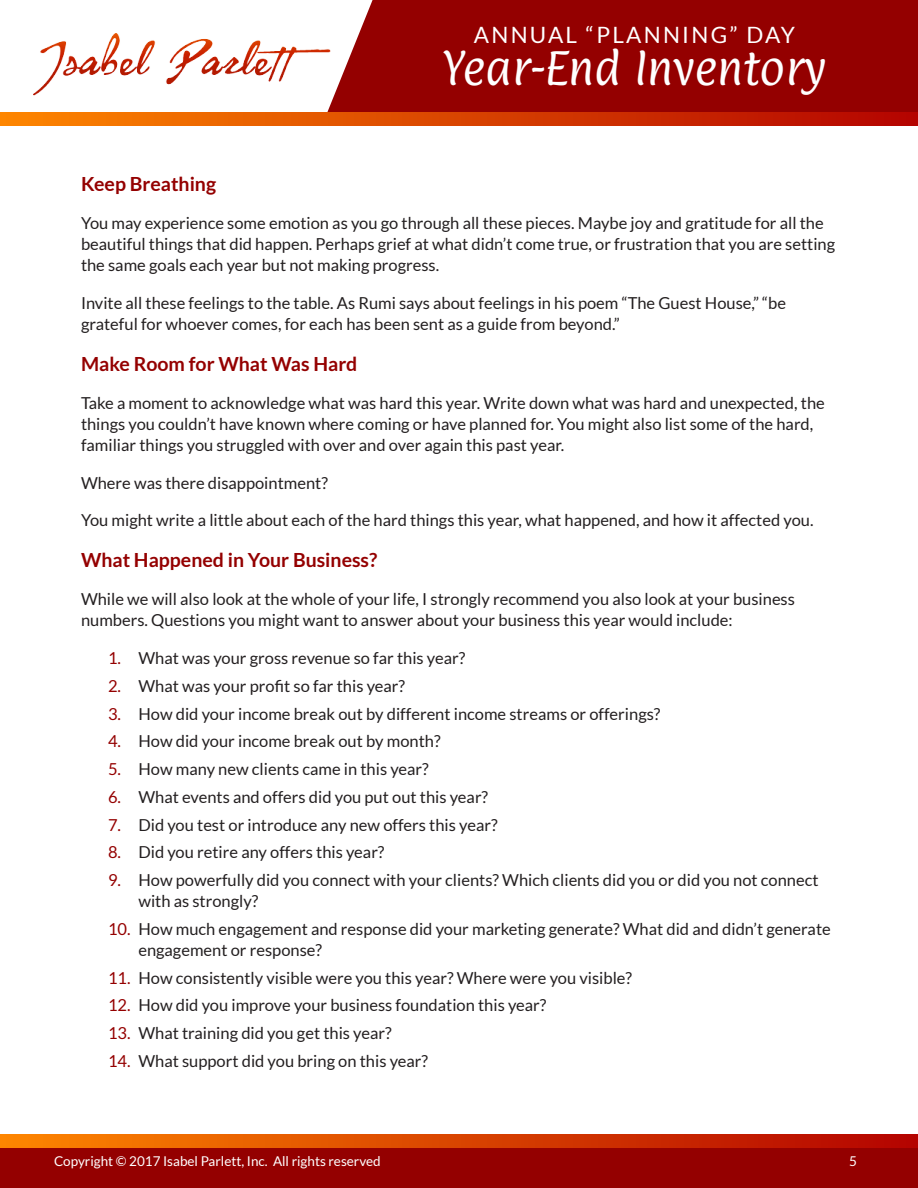
<style>
.page{position:relative;width:918px;height:1188px;background:#fff}
.page>*{position:absolute;margin:0;border:0;box-sizing:border-box;transform-origin:0 0}
.t1{font:39px "Paprika";color:#fff}
.t2{font:22.5px "Lato";letter-spacing:.1em;color:#fff}
.Subhead_Red{font:700 19.5px "Lato";color:#940000}
.Main_Body_Paragraph{font:16.5px/21px "Lato";color:#231f20}
.t3{font:13.5px "Lato";color:#fff}
.s1{color:#940000}
</style>
<div class="page">
<div style="left:327px;top:0;width:591px;height:112px;background:#940000"></div>
<svg style="left:0;top:112px;width:918px;height:14px;background:#d84400"></svg>
<div style="left:0;top:1139px;width:918px;height:49px;background:#940000"></div>
<svg style="left:0;top:1134px;width:918px;height:14px;background:#d84400"></svg>
<img style="left:34px;top:34px;width:297px;height:62px">
<h2 class="t2" style="left:474px;top:22px;width:323px">ANNUAL “PLANNING” DAY</h2>
<h1 class="t1" style="left:443px;top:40px;width:385px">Year-End Inventory</h1>
<p class="Subhead_Red" style="left:81px;top:173px;width:137px">Keep Breathing</p>
<p class="Main_Body_Paragraph" style="left:81px;top:212px;width:756px">You may experience some emotion as you go through all these pieces. Maybe joy and gratitude for all the beautiful things that did happen. Perhaps grief at what didn’t come true, or frustration that you are setting the same goals each year but not making progress.</p>
<p class="Main_Body_Paragraph" style="left:81px;top:292px;width:707px">Invite all these feelings to the table. As Rumi says about feelings in his poem “The Guest House,” “be grateful for whoever comes, for each has been sent as a guide from beyond.”</p>
<p class="Subhead_Red" style="left:81px;top:353px;width:278px">Make Room for What Was Hard</p>
<p class="Main_Body_Paragraph" style="left:81px;top:392px;width:745px">Take a moment to acknowledge what was hard this year. Write down what was hard and unexpected, the things you couldn’t have known where coming or have planned for. You might also list some of the hard, familiar things you struggled with over and over again this past year.</p>
<p class="Main_Body_Paragraph" style="left:81px;top:472px;width:248px">Where was there disappointment?</p>
<p class="Main_Body_Paragraph" style="left:81px;top:510px;width:734px">You might write a little about each of the hard things this year, what happened, and how it affected you.</p>
<p class="Subhead_Red" style="left:81px;top:549px;width:298px">What Happened in Your Business?</p>
<p class="Main_Body_Paragraph" style="left:81px;top:589px;width:715px">While we will also look at the whole of your life, I strongly recommend you also look at your business numbers. Questions you might want to answer about your business this year would include:</p>
<p class="Main_Body_Paragraph" style="left:108px;top:647px;width:359px"><span class="s1">1.</span> What was your gross revenue so far this year?</p>
<p class="Main_Body_Paragraph" style="left:108px;top:675px;width:299px"><span class="s1">2.</span> What was your profit so far this year?</p>
<p class="Main_Body_Paragraph" style="left:108px;top:703px;width:554px"><span class="s1">3.</span> How did your income break out by different income streams or offerings?</p>
<p class="Main_Body_Paragraph" style="left:108px;top:731px;width:334px"><span class="s1">4.</span> How did your income break out by month?</p>
<p class="Main_Body_Paragraph" style="left:108px;top:758px;width:322px"><span class="s1">5.</span> How many new clients came in this year?</p>
<p class="Main_Body_Paragraph" style="left:108px;top:786px;width:382px"><span class="s1">6.</span> What events and offers did you put out this year?</p>
<p class="Main_Body_Paragraph" style="left:108px;top:814px;width:391px"><span class="s1">7.</span> Did you test or introduce any new offers this year?</p>
<p class="Main_Body_Paragraph" style="left:108px;top:842px;width:278px"><span class="s1">8.</span> Did you retire any offers this year?</p>
<p class="Main_Body_Paragraph" style="left:138px;top:869px;width:682px;text-indent:-30px"><span class="s1">9.</span> How powerfully did you connect with your clients? Which clients did you or did you not connect with as strongly?</p>
<p class="Main_Body_Paragraph" style="left:138px;top:918px;width:694px;text-indent:-30px"><span class="s1">10.</span> How much engagement and response did your marketing generate? What did and didn’t generate engagement or response?</p>
<p class="Main_Body_Paragraph" style="left:108px;top:967px;width:526px"><span class="s1">11.</span> How consistently visible were you this year? Where were you visible?</p>
<p class="Main_Body_Paragraph" style="left:108px;top:995px;width:440px"><span class="s1">12.</span> How did you improve your business foundation this year?</p>
<p class="Main_Body_Paragraph" style="left:108px;top:1022px;width:285px"><span class="s1">13.</span> What training did you get this year?</p>
<p class="Main_Body_Paragraph" style="left:108px;top:1050px;width:322px"><span class="s1">14.</span> What support did you bring on this year?</p>
<p class="t3" style="left:54px;top:1154px;width:328px">Copyright © 2017 Isabel Parlett, Inc. All rights reserved</p>
<p class="t3" style="left:849px;top:1154px;width:9px">5</p>
</div>
